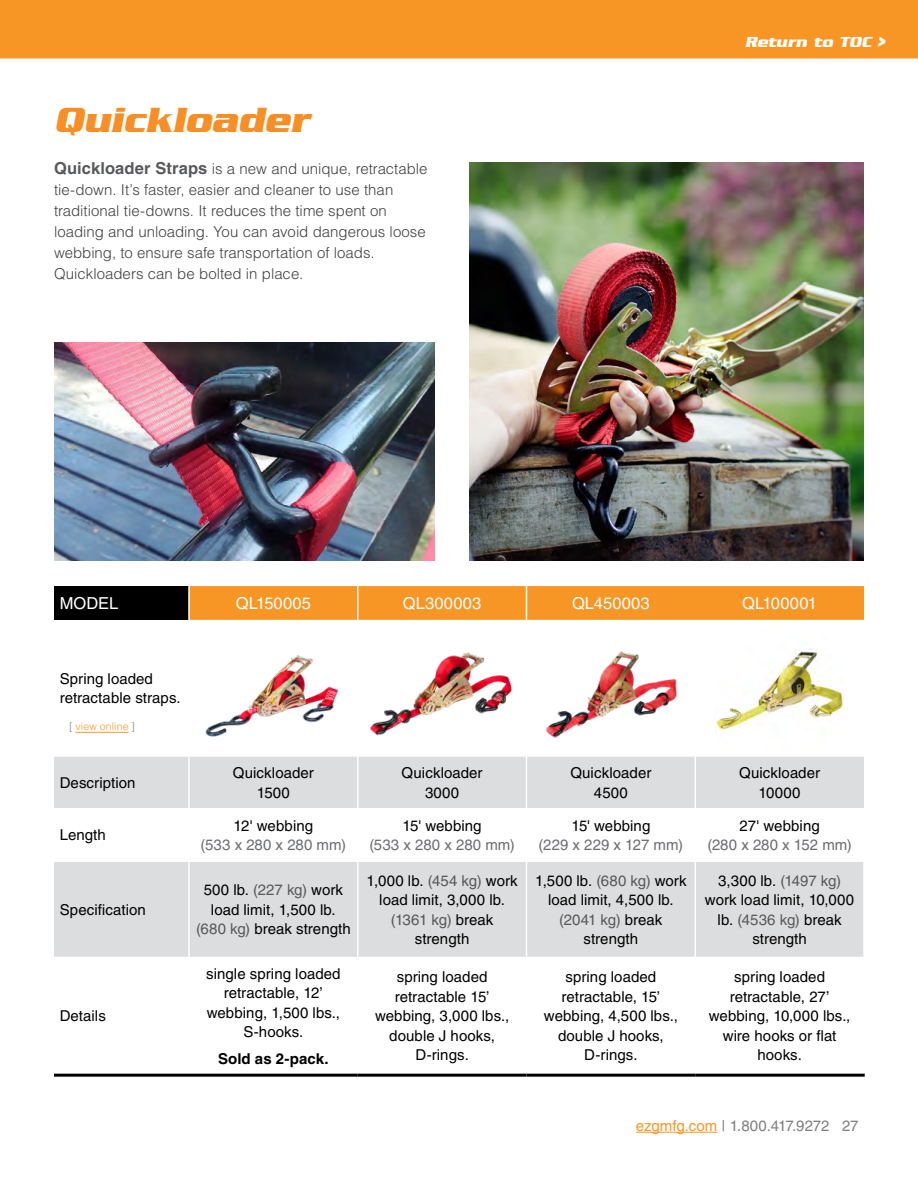
<style>
.page{position:relative;width:918px;height:1188px;background:#fff}
.page>*{position:absolute;margin:0;border:0;box-sizing:border-box;transform-origin:0 0}
.t1{font:italic 700 36px "Serpentine";letter-spacing:-.005em;color:#f78f26}
.t2{font:16.5px "Helvetica LT Std";letter-spacing:.005em;color:#fff}
.t3{font:15px/19.5px "Helvetica LT Std";letter-spacing:.005em;color:#000;text-align:center}
.t4{font:300 15px/21px "Helvetica LT Std";color:#414042}
.t5{font:15px "Helvetica LT Std";letter-spacing:.005em;color:#6d6e71}
.t6{font:15px "Helvetica LT Std";letter-spacing:-.005em;color:#7f8080}
.t7{font:700 15px "Helvetica LT Std";letter-spacing:.005em;color:#000}
.t8{font:italic 700 15px "Serpentine";color:#fff}
.t9{font:300 10.5px "Helvetica LT Std";letter-spacing:.01em;color:#f89625}
.s1{font-weight:700;font-size:16.5px;color:#58595b}
.s2{color:#7f8080}
.s3{color:#58595b}
.s4{color:#f89625}
</style>
<div class="page">
<div style="left:120px;top:0;width:798px;height:58px;background:#f89625"></div>
<div style="left:0;top:0;width:120px;height:58px;background:#f89625"></div>
<hr style="left:636px;top:1132px;width:81px;height:1px;background:#f89625">
<img style="left:54px;top:342px;width:380px;height:218px">
<div style="left:54px;top:586px;width:135px;height:34px;background:#000"></div>
<div style="left:190px;top:586px;width:674px;height:34px;background:#f89625"></div>
<svg style="left:54px;top:757px;width:810px;height:200px;fill:#dcddde"></svg>
<hr style="left:188px;top:586px;width:2px;height:34px;background:#fff">
<hr style="left:357px;top:586px;width:1px;height:34px;background:#fff">
<hr style="left:526px;top:586px;width:1px;height:34px;background:#fff">
<hr style="left:188px;top:757px;width:2px;height:51px;background:#fff">
<hr style="left:357px;top:757px;width:1px;height:51px;background:#fff">
<hr style="left:526px;top:757px;width:1px;height:51px;background:#fff">
<hr style="left:694px;top:757px;width:2px;height:51px;background:#fff">
<hr style="left:188px;top:808px;width:2px;height:54px;background:#fff">
<hr style="left:357px;top:808px;width:1px;height:54px;background:#fff">
<hr style="left:526px;top:808px;width:1px;height:54px;background:#fff">
<hr style="left:694px;top:808px;width:2px;height:54px;background:#fff">
<hr style="left:863px;top:808px;width:2px;height:54px;background:#fff">
<hr style="left:188px;top:862px;width:2px;height:95px;background:#fff">
<hr style="left:357px;top:862px;width:1px;height:95px;background:#fff">
<hr style="left:526px;top:862px;width:1px;height:95px;background:#fff">
<hr style="left:694px;top:862px;width:2px;height:95px;background:#fff">
<hr style="left:863px;top:862px;width:2px;height:95px;background:#fff">
<hr style="left:54px;top:1074px;width:135px;height:3px;background:#000">
<hr style="left:189px;top:1074px;width:169px;height:3px;background:#000">
<hr style="left:358px;top:1074px;width:168px;height:3px;background:#000">
<hr style="left:526px;top:1074px;width:169px;height:3px;background:#000">
<hr style="left:695px;top:1074px;width:170px;height:3px;background:#000">
<img style="left:205px;top:655px;width:133px;height:82px">
<img style="left:370px;top:652px;width:142px;height:84px">
<img style="left:545px;top:651px;width:132px;height:87px">
<img style="left:715px;top:649px;width:128px;height:87px">
<img style="left:470px;top:163px;width:394px;height:397px">
<hr style="left:76px;top:732px;width:53px;height:1px;background:#f89625">
<h1 class="t1" style="left:54px;top:101px;width:256px">Quickloader</h1>
<p class="t4" style="left:54px;top:159px;width:375px"><span class="s1">Quickloader Straps</span> is a new and unique, retractable tie-down. It’s faster, easier and cleaner to use than traditional tie-downs. It reduces the time spent on loading and unloading. You can avoid dangerous loose webbing, to ensure safe transportation of loads.<br>Quickloaders can be bolted in place.</p>
<p class="t8" style="left:745px;top:34px;width:142px">Return to TOC &gt;</p>
<p class="t2" style="left:60px;top:594px;width:60px">MODEL</p>
<p class="t2" style="left:236px;top:594px;width:77px">QL150005</p>
<p class="t2" style="left:403px;top:594px;width:80px">QL300003</p>
<p class="t2" style="left:572px;top:594px;width:79px">QL450003</p>
<p class="t2" style="left:742px;top:594px;width:77px">QL100001</p>
<p class="t3" style="left:60px;top:669px;width:122px;text-align:left">Spring loaded retractable straps.</p>
<p class="t9" style="left:69px;top:720px;width:67px"><span class="s2">[</span> view online <span class="s2">]</span></p>
<p class="t3" style="left:60px;top:773px;width:77px">Description</p>
<p class="t3" style="left:233px;top:763px;width:82px">Quickloader<br>1500</p>
<p class="t3" style="left:402px;top:763px;width:82px">Quickloader<br>3000</p>
<p class="t3" style="left:570px;top:763px;width:82px">Quickloader<br>4500</p>
<p class="t3" style="left:739px;top:763px;width:82px">Quickloader<br>10000</p>
<p class="t3" style="left:60px;top:825px;width:48px">Length</p>
<p class="t3" style="left:234px;top:816px;width:81px">12' webbing</p>
<p class="t5" style="left:201px;top:836px;width:147px">(533 x 280 x 280 mm)</p>
<p class="t3" style="left:403px;top:816px;width:80px">15' webbing</p>
<p class="t5" style="left:369px;top:836px;width:147px">(533 x 280 x 280 mm)</p>
<p class="t3" style="left:571px;top:816px;width:80px">15' webbing</p>
<p class="t5" style="left:539px;top:836px;width:146px">(229 x 229 x 127 mm)</p>
<p class="t3" style="left:740px;top:816px;width:82px">27' webbing</p>
<p class="t5" style="left:707px;top:836px;width:146px">(280 x 280 x 152 mm)</p>
<p class="t3" style="left:60px;top:900px;width:88px">Specification</p>
<p class="t3" style="left:60px;top:1006px;width:48px">Details</p>
<p class="t3" style="left:196px;top:880px;width:156px">500 lb. <span class="s3">(227 kg)</span> work load limit, 1,500 lb. <span class="s3">(680 kg)</span> break strength</p>
<p class="t3" style="left:367px;top:870px;width:152px">1,000 lb. <span class="s3">(454 kg)</span> work load limit, 3,000 lb. <span class="s3">(1361 kg)</span> break strength</p>
<p class="t3" style="left:535px;top:870px;width:153px">1,500 lb. <span class="s3">(680 kg)</span> work load limit, 4,500 lb. <span class="s3">(2041 kg)</span> break strength</p>
<p class="t3" style="left:705px;top:870px;width:151px">3,300 lb. <span class="s3">(1497 kg) </span>work load limit, 10,000 lb. <span class="s3">(4536 kg)</span> break strength</p>
<p class="t3" style="left:206px;top:964px;width:136px">single spring loaded retractable, 12’ webbing, 1,500 lbs.,<br>S-hooks.</p>
<p class="t7" style="left:218px;top:1050px;width:112px">Sold as 2-pack.</p>
<p class="t3" style="left:375px;top:967px;width:136px">spring loaded retractable 15’ webbing, 3,000 lbs., double J hooks,<br>D-rings.</p>
<p class="t3" style="left:544px;top:967px;width:135px">spring loaded retractable, 15’ webbing, 4,500 lbs., double J hooks,<br>D-rings.</p>
<p class="t3" style="left:709px;top:967px;width:143px">spring loaded retractable, 27’ webbing, 10,000 lbs., wire hooks or flat hooks.</p>
<p class="t6" style="left:636px;top:1117px;width:224px"><span class="s4">ezgmfg.com</span> | 1.800.417.9272 27</p>
</div>
